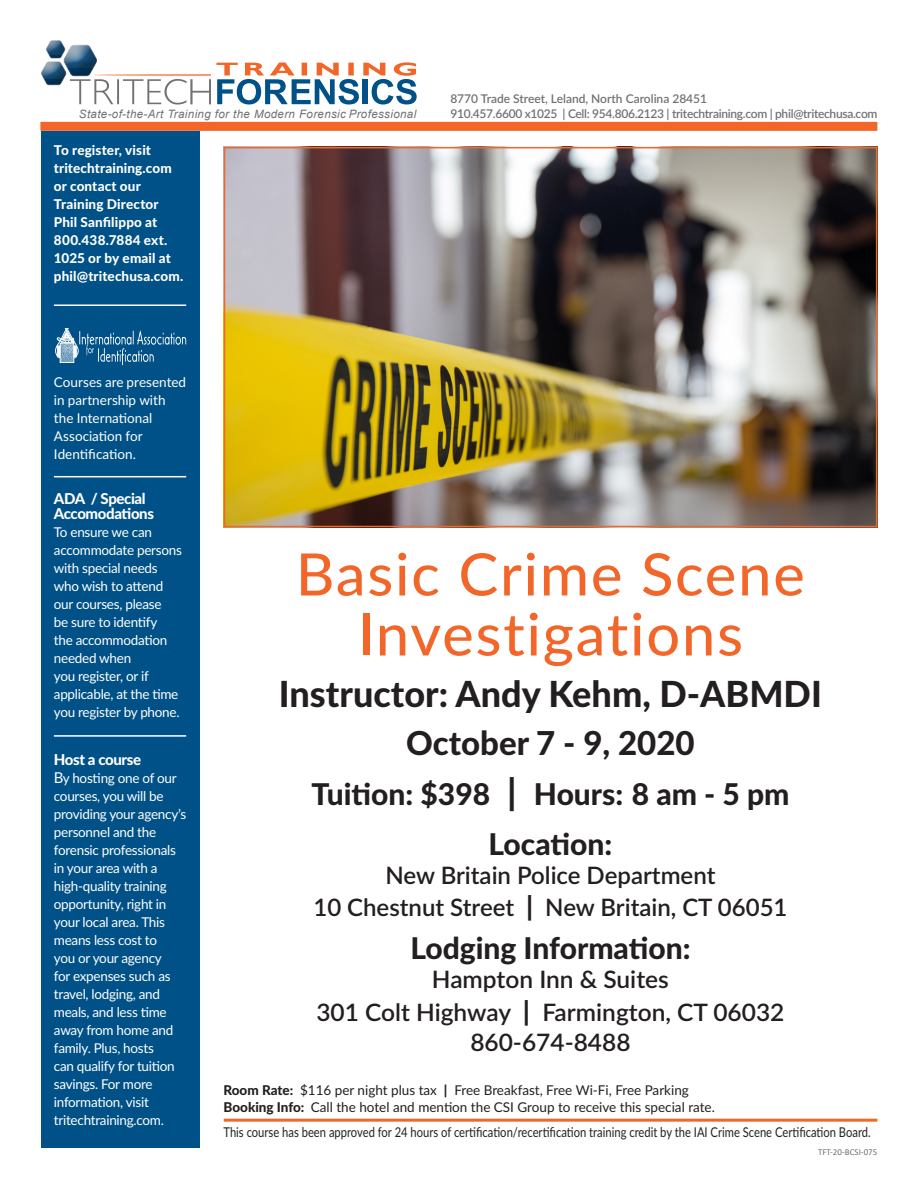
<style>
.page{position:relative;width:918px;height:1188px;background:#fff}
.page>*{position:absolute;margin:0;border:0;box-sizing:border-box;transform-origin:0 0}
.Head{font:500 58.5px/60px "Lato";letter-spacing:.03em;color:#f26729;text-align:center}
.t1{font:800 36px "Lato";color:#231f20}
.t2{font:800 33px "Lato";color:#231f20}
.t3{font:800 30px "Lato";color:#231f20}
.t4{font:600 24px "Lato";color:#231f20}
.t5{font:800 15px "Lato";letter-spacing:-.025em;color:#fff}
.Paragraph_Text{font:13.5px/18px "Lato";letter-spacing:-.02em;color:#fff}
.t6{font:13.5px "Lato";color:#231f20}
.t7{font:800 13.5px/18px "Lato";letter-spacing:.01em;color:#fff}
.t8{font:13.5px "Lato";color:#231f20;scale:.83 1}
.Paragraph_Text-2{font:13.5px/18px "Lato";color:#fff}
.t9{font:600 12px "Lato";letter-spacing:-.025em;color:#717074}
.t10{font:600 12px "Lato";color:#717074}
.t11{font:italic 11.55px "Arial";letter-spacing:.03em;color:#717074}
.t12{font:9px "Calibri";color:#717074}
.s1{font-size:15px}
.s2{font-size:36px}
.s3{font-weight:800;font-size:27px}
.s4{font-weight:800}
</style>
<div class="page">
<div style="left:41px;top:131px;width:159px;height:1017px;background:#005187"></div>
<svg style="left:41px;top:41px;width:376px;height:64px"></svg>
<div style="left:40px;top:122px;width:837px;height:9px;background:#f26729"></div>
<svg style="left:55px;top:328px;width:131px;height:37px"></svg>
<hr style="left:54px;top:476px;width:132px;height:1px;background:#fff">
<hr style="left:54px;top:304px;width:132px;height:2px;background:#fff">
<hr style="left:54px;top:735px;width:132px;height:2px;background:#fff">
<img style="left:227px;top:150px;width:647px;height:374px">
<div style="left:224px;top:147px;width:653px;height:380px;border:2px solid #f26729"></div>
<hr style="left:224px;top:1119px;width:653px;height:3px;background:#f26729">
<p class="t11" style="left:79px;top:107px;width:339px">State-of-the-Art Training for the Modern Forensic Professional</p>
<p class="t7" style="left:54px;top:141px;width:131px">To register, visit tritechtraining.com or contact our<br>Training Director<br>Phil Sanfilippo at<br>800.438.7884 ext.<br>1025 or by email at phil@tritechusa.com.</p>
<p class="t10" style="left:450px;top:90px;width:258px">8770 Trade Street, Leland, North Carolina 28451</p>
<p class="t9" style="left:450px;top:105px;width:429px">910.457.6600 x1025 | Cell: 954.806.2123 | tritechtraining.com | phil@tritechusa.com</p>
<p class="Paragraph_Text-2" style="left:54px;top:373px;width:134px">Courses are presented in partnership with the International<br>Association for<br>Identification.</p>
<p class="t5" style="left:54px;top:487px;width:93px">ADA / Special</p>
<p class="t5" style="left:54px;top:502px;width:102px">Accomodations</p>
<p class="Paragraph_Text" style="left:54px;top:523px;width:130px">To ensure we can accommodate persons with special needs who wish to attend our courses, please<br>be sure to identify<br>the accommodation needed when<br>you register, or if applicable, at the time you register by phone.</p>
<p class="t5" style="left:54px;top:748px;width:89px">Host a course</p>
<p class="Paragraph_Text" style="left:54px;top:769px;width:134px"><span class="s1">B</span>y hosting one of our courses, you will be providing your agency’s personnel and the forensic professionals in your area with a high-quality training opportunity, right in your local area. This means less cost to<br>you or your agency<br>for expenses such as travel, lodging, and meals, and less time away from home and family. Plus, hosts<br>can qualify for tuition savings. For more information, visit tritechtraining.com.</p>
<p class="Head" style="left:296px;top:542px;width:511px">Basic Crime Scene<br>Investigations</p>
<p class="t1" style="left:279px;top:667px;width:544px">Instructor: Andy Kehm, D-ABMDI</p>
<p class="t2" style="left:406px;top:719px;width:290px">October 7 - 9, 2020</p>
<p class="t3" style="left:311px;top:772px;width:480px">Tuition: $398 <span class="s2">|</span> Hours: 8 am - 5 pm</p>
<p class="t3" style="left:489px;top:822px;width:125px">Location:</p>
<p class="t4" style="left:386px;top:857px;width:331px">New Britain Police Department</p>
<p class="t4" style="left:313px;top:890px;width:476px">10 Chestnut Street <span class="s3">|</span> New Britain, CT 06051</p>
<p class="t3" style="left:410px;top:926px;width:282px">Lodging Information:</p>
<p class="t4" style="left:432px;top:962px;width:239px">Hampton Inn &amp; Suites</p>
<p class="t4" style="left:316px;top:995px;width:469px">301 Colt Highway <span class="s3">|</span> Farmington, CT 06032</p>
<p class="t4" style="left:470px;top:1025px;width:162px">860-674-8488</p>
<p class="t6" style="left:224px;top:1080px;width:467px"><span class="s4">Room Rate:</span> $116 per night plus tax <span class="s4">|</span> Free Breakfast, Free Wi-Fi, Free Parking</p>
<p class="t6" style="left:224px;top:1098px;width:493px"><span class="s4">Booking Info:</span> Call the hotel and mention the CSI Group to receive this special rate.</p>
<p class="t12" style="left:818px;top:1146px;width:61px">TFT-20-BCSI-075</p>
<p class="t8" style="left:224px;top:1122px;width:781px">This course has been approved for 24 hours of certification/recertification training credit by the IAI Crime Scene Certification Board.</p>
</div>
